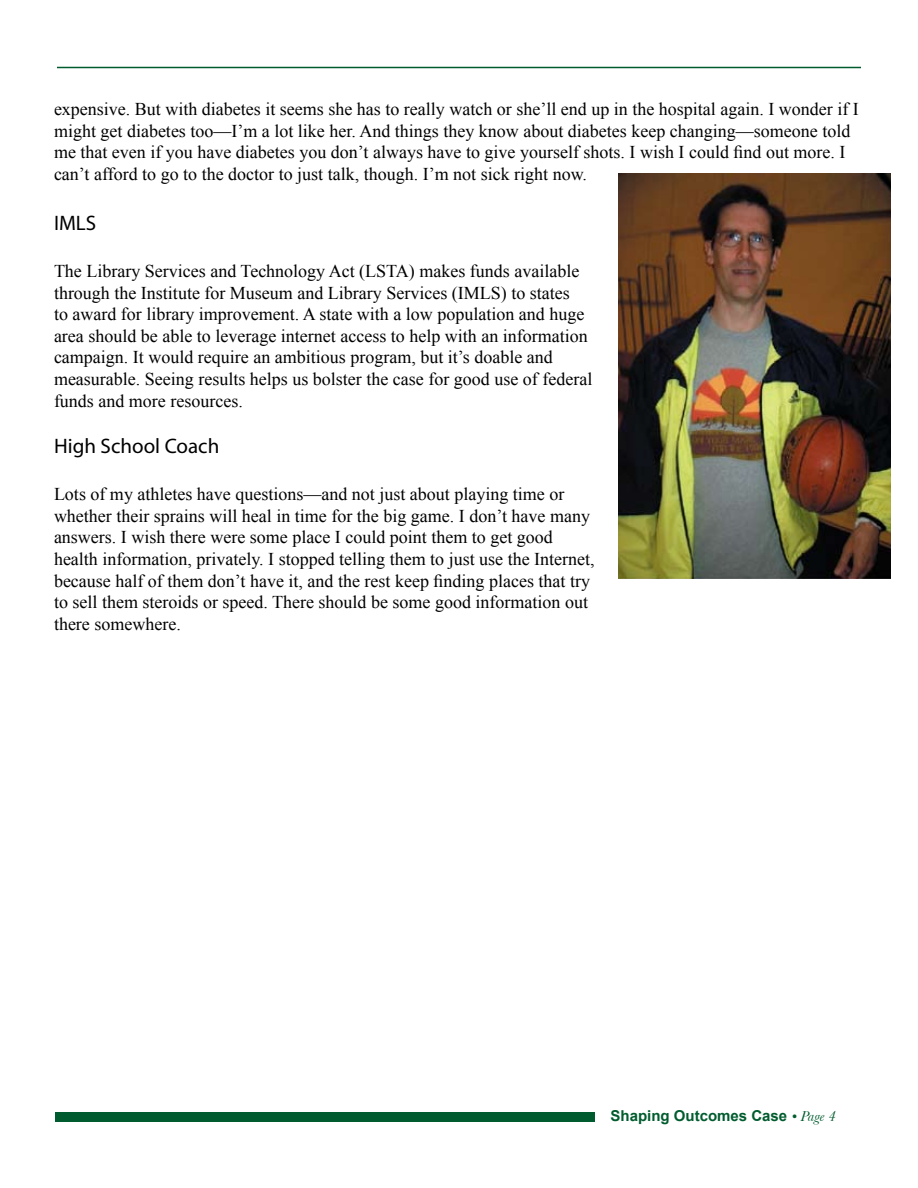
<style>
.page{position:relative;width:918px;height:1188px;background:#fff}
.page>*{position:absolute;margin:0;border:0;box-sizing:border-box;transform-origin:0 0}
.t1{font:21px "Myriad Pro";color:#000}
.t2{font:18px/21.6px "Times New Roman";color:#000}
.t3{font:700 15px "Arial";color:#005c2e}
.s1{font-family:"Baskerville";font-weight:400;font-style:italic}
</style>
<div class="page">
<hr style="left:57px;top:67px;width:804px;height:1px;background:#005c2e">
<div style="left:56px;top:1113px;width:540px;height:9px;background:#005c2e"></div>
<img style="left:619px;top:174px;width:272px;height:405px">
<p class="t2" style="left:54px;top:98px;width:806px">expensive. But with diabetes it seems she has to really watch or she’ll end up in the hospital again. I wonder if I</p>
<p class="t2" style="left:54px;top:120px;width:798px">might get diabetes too—I’m a lot like her. And things they know about diabetes keep changing—someone told me that even if you have diabetes you don’t always have to give yourself shots. I wish I could find out more. I can’t afford to go to the doctor to just talk, though. I’m not sick right now.</p>
<p class="t1" style="left:54px;top:210px;width:44px">IMLS</p>
<p class="t2" style="left:54px;top:260px;width:540px">The Library Services and Technology Act (LSTA) makes funds available through the Institute for Museum and Library Services (IMLS) to states<br>to award for library improvement. A state with a low population and huge area should be able to leverage internet access to help with an information campaign. It would require an ambitious program, but it’s doable and measurable. Seeing results helps us bolster the case for good use of federal funds and more resources.</p>
<p class="t1" style="left:54px;top:433px;width:167px">High School Coach</p>
<p class="t2" style="left:54px;top:483px;width:542px">Lots of my athletes have questions—and not just about playing time or whether their sprains will heal in time for the big game. I don’t have many answers. I wish there were some place I could point them to get good health information, privately. I stopped telling them to just use the Internet, because half of them don’t have it, and the rest keep finding places that try to sell them steroids or speed. There should be some good information out there somewhere.</p>
<p class="t3" style="left:610px;top:1107px;width:227px">Shaping Outcomes Case <span class="s1">• Page 4</span></p>
</div>
